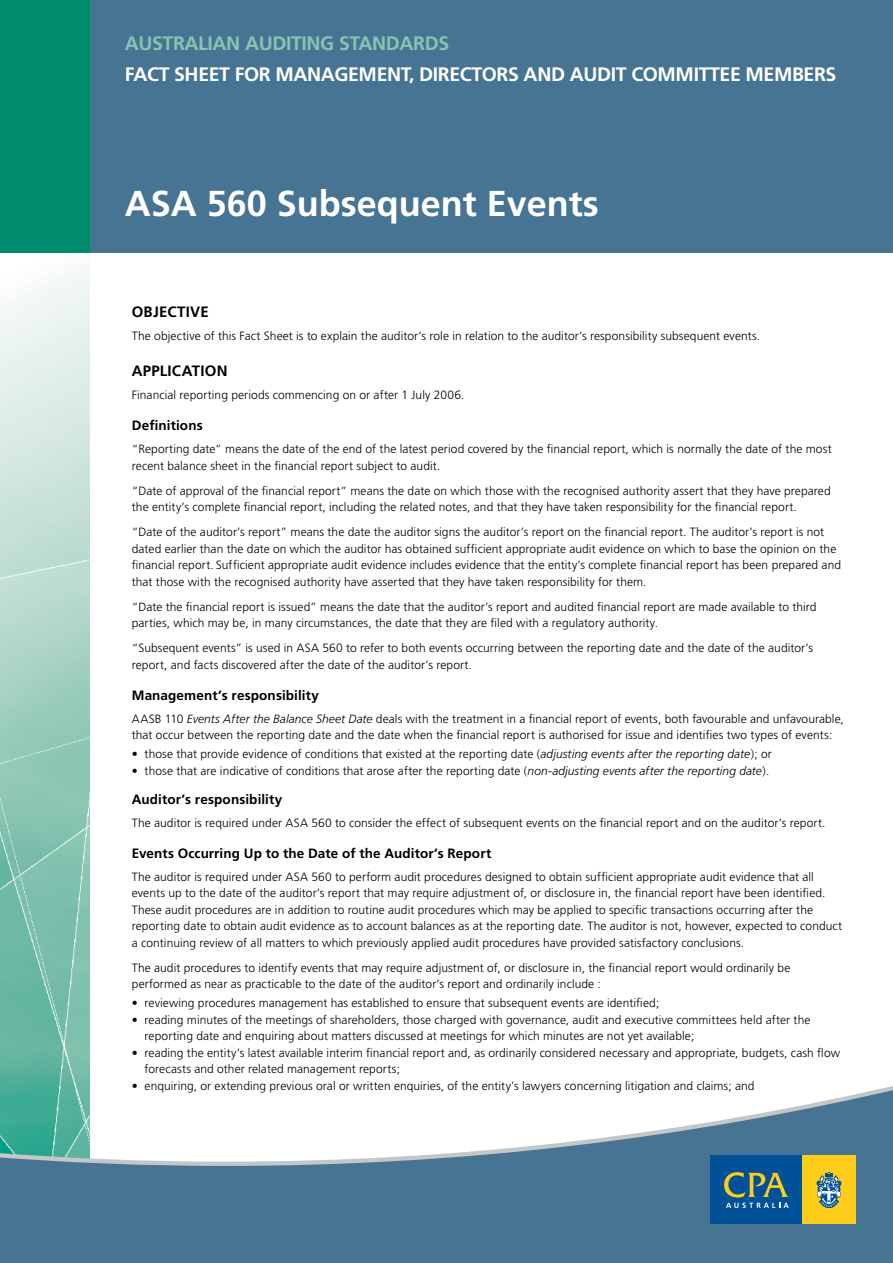
<style>
.page{position:relative;width:893px;height:1263px;background:#fff}
.page>*{position:absolute;margin:0;border:0;box-sizing:border-box;transform-origin:0 0}
.t1{font:700 36px "Frutiger";color:#fff}
.t2{font:700 19.5px "Frutiger";letter-spacing:-.02em;color:#fff}
.t3{font:700 19.5px "Frutiger";letter-spacing:-.02em;color:#87c4b2}
.t4{font:700 18px/21.8px "Helvetica";color:#000;text-align:center}
.t5{font:700 15px "Frutiger";letter-spacing:.015em;color:#000}
.t6{font:700 13.5px "Frutiger";letter-spacing:.01em;color:#000}
.t7{font:300 12px/16.5px "Frutiger";letter-spacing:.005em;color:#000}
.s1{font-style:italic}
.s2{font-weight:400}
</style>
<div class="page">
<img style="left:0;top:263px;width:89px;height:819px">
<div style="left:0;top:0;width:893px;height:253px;background:#467492"></div>
<div style="left:0;top:0;width:89px;height:253px;background:#008b6c"></div>
<div style="left:0;top:1166px;width:893px;height:97px;background:#467492"></div>
<div style="left:710px;top:1156px;width:92px;height:68px;background:#005198"></div>
<div style="left:802px;top:1156px;width:54px;height:68px;background:#fecd1b"></div>
<svg style="left:816px;top:1172px;width:26px;height:36px"></svg>
<svg style="left:724px;top:1172px;width:65px;height:36px"></svg>
<svg style="left:0;top:1082px;width:893px;height:84px"></svg>
<h2 class="t3" style="left:125px;top:32px;width:326px">AUSTRALIAN AUDITING STANDARDS</h2>
<h2 class="t2" style="left:125px;top:62px;width:713px">Fact Sheet FOR MANAGEMENT, DIRECTORS AND AUDIT COMMITTEE MEMBERS</h2>
<h1 class="t1" style="left:125px;top:183px;width:476px">ASA 560 Subsequent Events</h1>
<p class="t5" style="left:132px;top:303px;width:76px">OBJECTIVE</p>
<p class="t7" style="left:132px;top:328px;width:630px">The objective of this Fact Sheet is to explain the auditor’s role in relation to the auditor’s responsibility subsequent events.</p>
<p class="t5" style="left:132px;top:362px;width:60px">Appli cation</p>
<p class="t7" style="left:132px;top:387px;width:334px">Financial reporting periods commencing on or after 1 July 2006.</p>
<p class="t6" style="left:132px;top:418px;width:72px">Definitions</p>
<p class="t7" style="left:132px;top:441px;width:701px">“Reporting date” means the date of the end of the latest period covered by the financial report, which is normally the date of the most recent balance sheet in the financial report subject to audit.</p>
<p class="t7" style="left:132px;top:482px;width:700px">“Date of approval of the financial report” means the date on which those with the recognised authority assert that they have prepared the entity’s complete financial report, including the related notes, and that they have taken responsibility for the financial report.</p>
<p class="t7" style="left:132px;top:524px;width:711px">“Date of the auditor’s report” means the date the auditor signs the auditor’s report on the financial report. The auditor’s report is not dated earlier than the date on which the auditor has obtained sufficient appropriate audit evidence on which to base the opinion on the financial report. Sufficient appropriate audit evidence includes evidence that the entity’s complete financial report has been prepared and that those with the recognised authority have asserted that they have taken responsibility for them.</p>
<p class="t7" style="left:132px;top:598px;width:686px">“Date the financial report is issued” means the date that the auditor’s report and audited financial report are made available to third parties, which may be, in many circumstances, the date that they are filed with a regulatory authority.</p>
<p class="t7" style="left:132px;top:640px;width:683px">“Subsequent events” is used in ASA 560 to refer to both events occurring between the reporting date and the date of the auditor’s report, and facts discovered after the date of the auditor’s report.</p>
<p class="t6" style="left:132px;top:687px;width:189px">Management’s responsibility</p>
<p class="t7" style="left:132px;top:711px;width:714px">AASB 110 <span class="s1">Events After the Balance Sheet Date</span> deals with the treatment in a financial report of events, both favourable and unfavourable, that occur between the reporting date and the date when the financial report is authorised for issue and identifies two types of events:</p>
<p class="t7" style="left:132px;top:746px;width:642px">• those that provide evidence of conditions that existed at the reporting date (<span class="s1">adjusting events after the reporting date</span>); or</p>
<p class="t7" style="left:132px;top:762px;width:639px">• those that are indicative of conditions that arose after the reporting date (<span class="s1">non-adjusting events after the reporting date</span>).</p>
<p class="t6" style="left:132px;top:791px;width:152px">Auditor’s responsibility</p>
<p class="t7" style="left:132px;top:814px;width:695px">The auditor is required under ASA 560 to consider the effect of subsequent events on the financial report and on the auditor’s report.</p>
<p class="t6" style="left:132px;top:845px;width:361px">Events Occurring Up to the Date of the Auditor’s Report</p>
<p class="t7" style="left:132px;top:869px;width:712px">The auditor is required under ASA 560 to perform audit procedures designed to obtain sufficient appropriate audit evidence that all events up to the date of the auditor’s report that may require adjustment of, or disclosure in, the financial report have been identified.<br>These audit procedures are in addition to routine audit procedures which may be applied to specific transactions occurring after the reporting date to obtain audit evidence as to account balances as at the reporting date. The auditor is not, however, expected to conduct a continuing review of all matters to which previously applied audit procedures have provided satisfactory conclusions.</p>
<p class="t7" style="left:132px;top:960px;width:660px">The audit procedures to identify events that may require adjustment of, or disclosure in, the financial report would ordinarily be performed as near as practicable to the date of the auditor’s report and ordinarily include :</p>
<p class="t7" style="left:132px;top:995px;width:529px">• reviewing procedures management has established to ensure that subsequent events are identified;</p>
<p class="t7" style="left:145px;top:1011px;width:667px;text-indent:-13px">• reading minutes of the meetings of shareholders, those charged with governance, audit and executive committees held after the reporting date and enquiring about matters discussed at meetings for which minutes are not yet available;</p>
<p class="t7" style="left:145px;top:1044px;width:697px;text-indent:-13px">• reading the entity’s latest available interim financial report and, as ordinarily considered necessary and appropriate, budgets, cash flow forecasts and other related management reports;</p>
<p class="t7" style="left:132px;top:1077px;width:624px">• enquiring, or extending previous oral or written enquiries, of the entity’s lawyers concerning litigation and claims; and</p>
<h3 class="t4" style="left:381px;top:611px;width:130px">CPA Slate Blue<br>5405<span class="s2">(CMYK)<br>A4P RIM</span></h3>
</div>
